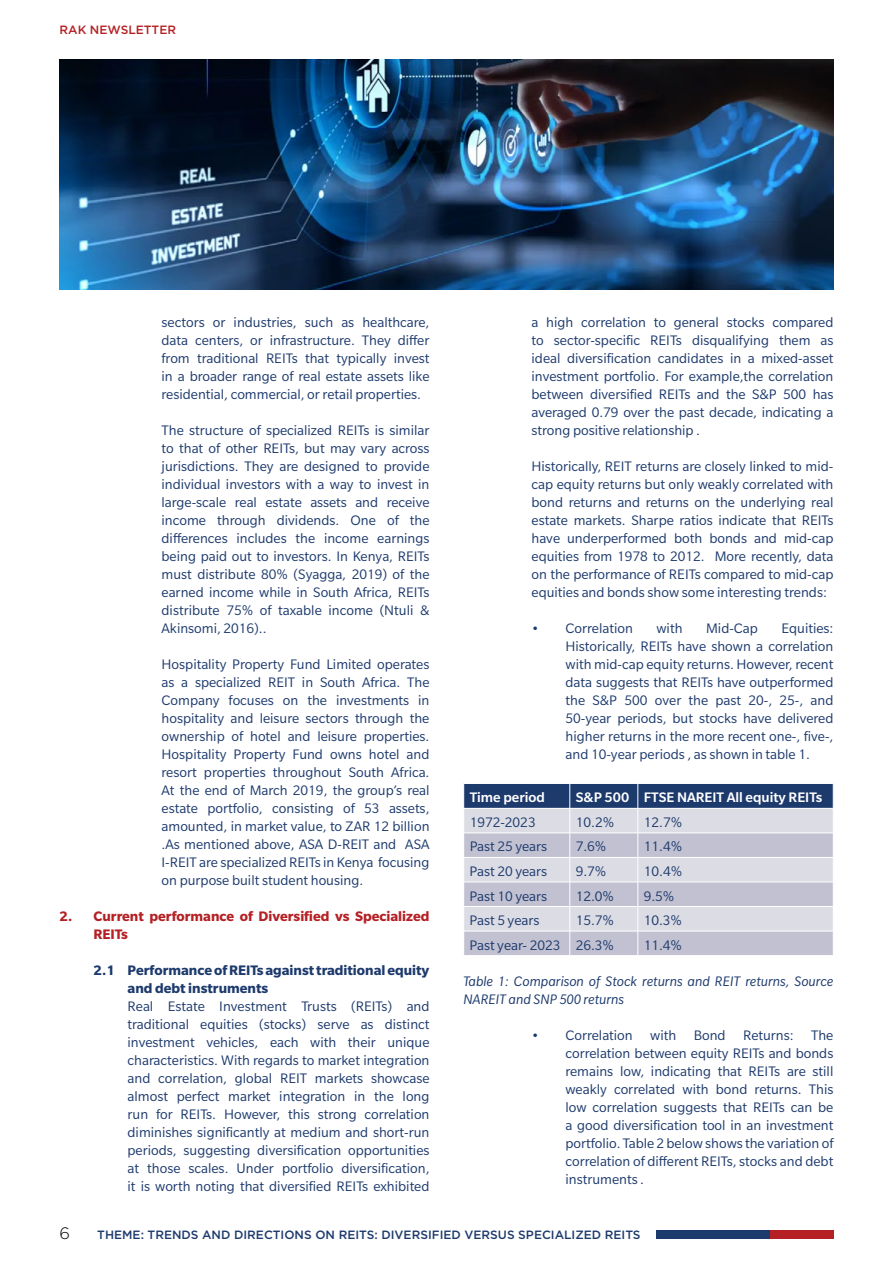
<style>
.page{position:relative;width:893px;height:1263px;background:#fff}
.page>*{position:absolute;margin:0;border:0;box-sizing:border-box;transform-origin:0 0}
.t1{font:300 16.5px "Gotham";color:#000}
.t2{font:15px/18px "Slate Pro";color:#1d3a6d;text-align:justify}
.t3{font:italic 15px/18px "Slate Pro";color:#1d3a6d}
.t4{font:700 15px/18px "Slate Pro";color:#1d3a6d}
.t5{font:700 15px/18px "Slate Pro";color:#b42024}
.t6{font:500 15px "Slate Pro";color:#fff}
.t7{font:500 12px "Gotham";color:#1d3a6d}
.t8{font:500 12px "Gotham";color:#b42024}
</style>
<div class="page">
<div style="left:770px;top:1230px;width:63px;height:8px;background:#b42024"></div>
<div style="left:657px;top:1230px;width:113px;height:8px;background:#1d3a6d"></div>
<svg style="left:463px;top:783px;width:371px;height:172px;background:#b8bccd"></svg>
<img style="left:60px;top:60px;width:773px;height:229px">
<p class="t8" style="left:60px;top:22px;width:118px">RAK NEWSLETTER</p>
<p class="t2" style="left:162px;top:313px;width:269px">sectors or industries, such as healthcare, data centers, or infrastructure. They differ from traditional REITs that typically invest in a broader range of real estate assets like residential, commercial, or retail properties.</p>
<p class="t2" style="left:162px;top:421px;width:269px">The structure of specialized REITs is similar to that of other REITs, but may vary across jurisdictions. They are designed to provide individual investors with a way to invest in large-scale real estate assets and receive income through dividends. One of the differences includes the income earnings being paid out to investors. In Kenya, REITs must distribute 80% (Syagga, 2019) of the earned income while in South Africa, REITs distribute 75% of taxable income (Ntuli &amp; Akinsomi, 2016)..</p>
<p class="t2" style="left:162px;top:655px;width:269px">Hospitality Property Fund Limited operates as a specialized REIT in South Africa. The Company focuses on the investments in hospitality and leisure sectors through the ownership of hotel and leisure properties.<br>Hospitality Property Fund owns hotel and resort properties throughout South Africa.<br>At the end of March 2019, the group’s real estate portfolio, consisting of 53 assets, amounted, in market value, to ZAR 12 billion .As mentioned above, ASA D-REIT and ASA I-REIT are specialized REITs in Kenya focusing on purpose built student housing.</p>
<p class="t5" style="left:94px;top:907px;width:337px;text-indent:-34px">2. Current performance of Diversified vs Specialized<br>REITs</p>
<p class="t4" style="left:128px;top:961px;width:303px;text-indent:-34px">2.1 Performance of REITs against traditional equity and debt instruments</p>
<p class="t2" style="left:128px;top:997px;width:303px">Real Estate Investment Trusts (REITs) and traditional equities (stocks) serve as distinct investment vehicles, each with their unique characteristics. With regards to market integration and correlation, global REIT markets showcase almost perfect market integration in the long run for REITs. However, this strong correlation diminishes significantly at medium and short-run periods, suggesting diversification opportunities at those scales. Under portfolio diversification, it is worth noting that diversified REITs exhibited</p>
<p class="t2" style="left:532px;top:313px;width:303px">a high correlation to general stocks compared to sector-specific REITs disqualifying them as ideal diversification candidates in a mixed-asset investment portfolio. For example,the correlation between diversified REITs and the S&amp;P 500 has averaged 0.79 over the past decade, indicating a strong positive relationship .</p>
<p class="t2" style="left:532px;top:457px;width:303px">Historically, REIT returns are closely linked to mid&shy;cap equity returns but only weakly correlated with bond returns and returns on the underlying real estate markets. Sharpe ratios indicate that REITs have underperformed both bonds and mid-cap equities from 1978 to 2012. More recently, data on the performance of REITs compared to mid-cap equities and bonds show some interesting trends:</p>
<p class="t2" style="left:532px;top:619px;width:103px">• Correlation</p>
<p class="t2" style="left:656px;top:619px;width:28px">with</p>
<p class="t2" style="left:706px;top:619px;width:53px">Mid-Cap</p>
<p class="t2" style="left:566px;top:619px;width:269px;text-indent:216px">Equities:<br>Historically, REITs have shown a correlation with mid-cap equity returns. However, recent data suggests that REITs have outperformed the S&amp;P 500 over the past 20-, 25-, and 50-year periods, but stocks have delivered higher returns in the more recent one-, five-, and 10-year periods , as shown in table 1.</p>
<p class="t6" style="left:470px;top:789px;width:77px">Time period</p>
<p class="t6" style="left:576px;top:789px;width:248px">S&amp;P 500 FTSE NAREIT All equity REITs</p>
<p class="t2" style="left:470px;top:813px;width:67px">1972-2023</p>
<p class="t2" style="left:576px;top:813px;width:40px">10.2%</p>
<p class="t2" style="left:644px;top:813px;width:40px">12.7%</p>
<p class="t2" style="left:470px;top:838px;width:79px">Past 25 years</p>
<p class="t2" style="left:576px;top:838px;width:32px">7.6%</p>
<p class="t2" style="left:644px;top:838px;width:40px">11.4%</p>
<p class="t2" style="left:470px;top:862px;width:79px">Past 20 years</p>
<p class="t2" style="left:576px;top:862px;width:32px">9.7%</p>
<p class="t2" style="left:644px;top:862px;width:40px">10.4%</p>
<p class="t2" style="left:470px;top:887px;width:79px">Past 10 years</p>
<p class="t2" style="left:576px;top:887px;width:40px">12.0%</p>
<p class="t2" style="left:644px;top:887px;width:32px">9.5%</p>
<p class="t2" style="left:470px;top:911px;width:71px">Past 5 years</p>
<p class="t2" style="left:576px;top:911px;width:40px">15.7%</p>
<p class="t2" style="left:644px;top:911px;width:40px">10.3%</p>
<p class="t2" style="left:470px;top:936px;width:146px">Past year- 2023 26.3%</p>
<p class="t2" style="left:644px;top:936px;width:40px">11.4%</p>
<p class="t3" style="left:463px;top:972px;width:371px">Table 1: Comparison of Stock returns and REIT returns, Source<br>NAREIT and SNP 500 returns</p>
<p class="t2" style="left:565px;top:1026px;width:269px;text-indent:-34px">• Correlation with Bond Returns: The correlation between equity REITs and bonds remains low, indicating that REITs are still weakly correlated with bond returns. This low correlation suggests that REITs can be a good diversification tool in an investment portfolio. Table 2 below shows the variation of correlation of different REITs, stocks and debt instruments .</p>
<p class="t1" style="left:60px;top:1222px;width:12px">6</p>
<p class="t7" style="left:97px;top:1226px;width:545px">THEME: TRENDS AND DIRECTIONS ON REITS: DIVERSIFIED VERSUS SPECIALIZED REITS</p>
</div>
